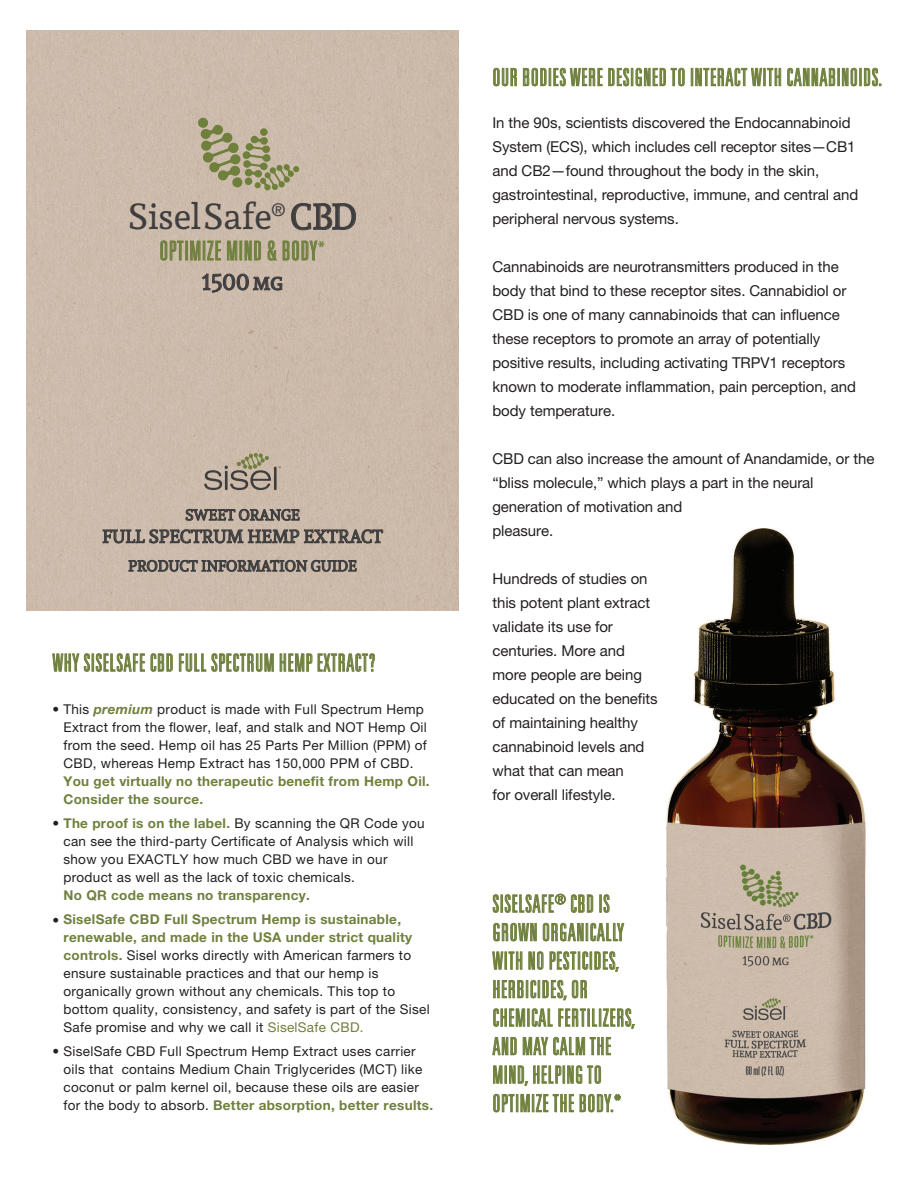
<style>
.page{position:relative;width:918px;height:1188px;background:#fff}
.page>*{position:absolute;margin:0;border:0;box-sizing:border-box;transform-origin:0 0}
.t1{font:35.85px "Andada";color:#3e3e3f}
.t2{font:300 ultra-condensed 26.4px "Univers";letter-spacing:.025em;color:#6f803d}
.t3{font:300 ultra-condensed 24px/28.5px "Univers";letter-spacing:.025em;color:#6f803d}
.t4{font:23.7px "Andada SC";color:#3e3e3f}
.t5{font:18.15px "Andada SC";color:#3e3e3f}
.t6{font:15.15px "Andada SC";color:#3e3e3f}
.t7{font:15px/24px "Helvetica Neue LT Pro";letter-spacing:-.005em;color:#231f20}
.t8{font:13.5px/18px "Helvetica Neue LT Pro";letter-spacing:.02em;color:#231f20}
.t9{font:700 13.5px/18px "Helvetica Neue LT Pro";letter-spacing:.02em;color:#6f803d}
.s1{font-weight:700;font-style:italic;color:#6f803d}
.s2{font-weight:700;color:#6f803d}
.s3{color:#6f803d}
</style>
<div class="page">
<div style="left:27px;top:30px;width:432px;height:580px;background:#ccbaab"></div>
<svg style="left:204px;top:453px;width:77px;height:37px;background:#a99d8d"></svg>
<svg style="left:103px;top:509px;width:280px;height:42px;background:#aea094"></svg>
<svg style="left:129px;top:560px;width:228px;height:20px;background:#a2968b"></svg>
<svg style="left:197px;top:117px;width:103px;height:74px;background:#b1aa8b"></svg>
<svg style="left:160px;top:203px;width:196px;height:95px;background:#bdaf9c"></svg>
<svg style="left:494px;top:68px;width:23px;height:18px"></svg>
<svg style="left:523px;top:67px;width:79px;height:20px"></svg>
<svg style="left:609px;top:68px;width:75px;height:18px"></svg>
<svg style="left:691px;top:67px;width:90px;height:20px"></svg>
<svg style="left:788px;top:67px;width:93px;height:19px"></svg>
<svg style="left:53px;top:653px;width:92px;height:19px"></svg>
<svg style="left:151px;top:654px;width:21px;height:18px"></svg>
<svg style="left:179px;top:654px;width:27px;height:18px"></svg>
<svg style="left:212px;top:653px;width:62px;height:19px"></svg>
<svg style="left:280px;top:653px;width:32px;height:19px"></svg>
<svg style="left:318px;top:653px;width:57px;height:19px"></svg>
<img style="left:665px;top:528px;width:201px;height:617px">
<svg style="left:493px;top:893px;width:100px;height:20px"></svg>
<svg style="left:600px;top:895px;width:9px;height:18px"></svg>
<svg style="left:494px;top:922px;width:43px;height:20px"></svg>
<svg style="left:543px;top:922px;width:81px;height:19px"></svg>
<svg style="left:493px;top:951px;width:29px;height:19px"></svg>
<svg style="left:529px;top:951px;width:14px;height:19px"></svg>
<svg style="left:550px;top:952px;width:69px;height:20px"></svg>
<svg style="left:494px;top:980px;width:93px;height:20px"></svg>
<svg style="left:494px;top:1008px;width:58px;height:19px"></svg>
<svg style="left:559px;top:1009px;width:76px;height:20px"></svg>
<svg style="left:493px;top:1037px;width:23px;height:18px"></svg>
<svg style="left:523px;top:1036px;width:88px;height:20px"></svg>
<svg style="left:493px;top:1065px;width:108px;height:21px"></svg>
<svg style="left:494px;top:1093px;width:80px;height:20px"></svg>
<svg style="left:580px;top:1094px;width:41px;height:18px"></svg>
<h1 class="t1" style="left:128px;top:194px;width:230px">SiselSafe<sup>®</sup> CBD</h1>
<h2 class="t2" style="left:159px;top:237px;width:167px">OPTIMIZE MIND &amp; BODY*</h2>
<h3 class="t4" style="left:202px;top:266px;width:83px">1500mg</h3>
<p class="t6" style="left:185px;top:505px;width:116px">SWEET ORANGE</p>
<h3 class="t5" style="left:102px;top:525px;width:282px">FULL SPECTRUM HEMP EXTRACT</h3>
<p class="t6" style="left:128px;top:556px;width:230px">PRODUCT INFORMATION GUIDE</p>
<h3 class="t3" style="left:53px;top:648px;width:324px">WHY SISELSAFE CBD FULL SPECTRUM HEMP EXTRACT?</h3>
<p class="t8" style="left:63px;top:700px;width:365px;text-indent:-11px">• This <span class="s1">premium</span> product is made with Full Spectrum Hemp Extract from the flower, leaf, and stalk and NOT Hemp Oil from the seed. Hemp oil has 25 Parts Per Million (PPM) of CBD, whereas Hemp Extract has 150,000 PPM of CBD.</p>
<p class="t9" style="left:63px;top:772px;width:368px">You get virtually no therapeutic benefit from Hemp Oil.<br>Consider the source.</p>
<p class="t8" style="left:63px;top:814px;width:363px;text-indent:-11px">• <span class="s2">The proof is on the label.</span> By scanning the QR Code you can see the third-party Certificate of Analysis which will show you EXACTLY how much CBD we have in our product as well as the lack of toxic chemicals.</p>
<p class="t9" style="left:63px;top:886px;width:248px">No QR code means no transparency.</p>
<p class="t8" style="left:63px;top:910px;width:368px;text-indent:-11px">• <span class="s2">SiselSafe CBD Full Spectrum Hemp is sustainable, renewable, and made in the USA under strict quality controls.</span> Sisel works directly with American farmers to ensure sustainable practices and that our hemp is organically grown without any chemicals. This top to bottom quality, consistency, and safety is part of the Sisel Safe promise and why we call it <span class="s3">SiselSafe CBD.</span></p>
<p class="t8" style="left:63px;top:1042px;width:371px;text-indent:-11px">• SiselSafe CBD Full Spectrum Hemp Extract uses carrier oils that contains Medium Chain Triglycerides (MCT) like coconut or palm kernel oil, because these oils are easier for the body to absorb. <span class="s2">Better absorption, better results.</span></p>
<h3 class="t3" style="left:492px;top:62px;width:391px">OUR BODIES WERE DESIGNED TO INTERACT WITH CANNABINOIDS.</h3>
<p class="t7" style="left:492px;top:110px;width:367px">In the 90s, scientists discovered the Endocannabinoid System (ECS), which includes cell receptor sites—CB1 and CB2—found throughout the body in the skin, gastrointestinal, reproductive, immune, and central and peripheral nervous systems.</p>
<p class="t7" style="left:492px;top:254px;width:365px">Cannabinoids are neurotransmitters produced in the body that bind to these receptor sites. Cannabidiol or CBD is one of many cannabinoids that can influence these receptors to promote an array of potentially positive results, including activating TRPV1 receptors known to moderate inflammation, pain perception, and body temperature.</p>
<p class="t7" style="left:492px;top:446px;width:383px">CBD can also increase the amount of Anandamide, or the “bliss molecule,” which plays a part in the neural generation of motivation and<br>pleasure.</p>
<p class="t7" style="left:492px;top:566px;width:167px">Hundreds of studies on this potent plant extract validate its use for centuries. More and more people are being educated on the benefits of maintaining healthy cannabinoid levels and what that can mean<br>for overall lifestyle.</p>
<h3 class="t3" style="left:492px;top:889px;width:144px">SISELSAFE<sup>®</sup> CBD IS<br>GROWN ORGANICALLY<br>WITH NO PESTICIDES,<br>HERBICIDES, OR<br>CHEMICAL FERTILIZERS,<br>AND MAY CALM THE<br>MIND, HELPING TO<br>OPTIMIZE THE BODY.*</h3>
</div>
